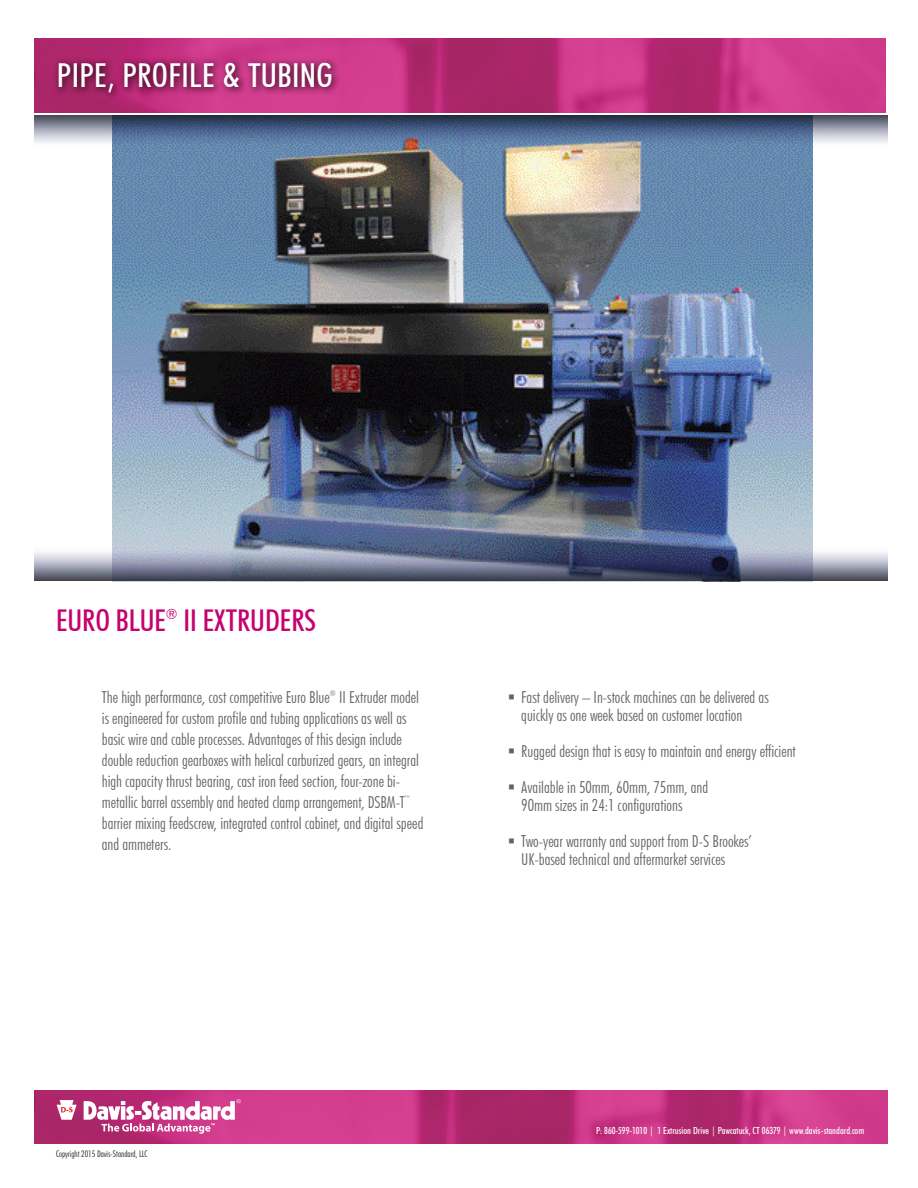
<style>
.page{position:relative;width:918px;height:1188px;background:#fff}
.page>*{position:absolute;margin:0;border:0;box-sizing:border-box;transform-origin:0 0}
.t1{font:500 condensed 33px "Futura BT";letter-spacing:.01em;color:#fff}
.category_intro{font:500 condensed 30px "Futura BT";color:#c60170}
.t2{font:300 condensed 16.5px/21px "Futura BT";color:#636366}
.t3{font:500 condensed 9.75px "Futura BT";color:#fff}
.t4{font:300 condensed 9px "Futura BT";color:#231f20}
</style>
<div class="page">
<img style="left:113px;top:174px;width:699px;height:370px">
<img style="left:35px;top:39px;width:851px;height:74px">
<div style="left:52px;top:56px;width:289px;height:46px;background:#000;opacity:.5"></div>
<img style="left:34px;top:116px;width:854px;height:58px">
<img style="left:34px;top:544px;width:854px;height:38px">
<img style="left:34px;top:1090px;width:854px;height:54px">
<svg style="left:57px;top:1100px;width:20px;height:20px"></svg>
<svg style="left:84px;top:1099px;width:157px;height:35px"></svg>
<p class="t1" style="left:57px;top:55px;width:277px">PIPE, PROFILE &amp; TUBING</p>
<p class="category_intro" style="left:56px;top:602px;width:261px">EURO BLUE<sup>®</sup> II EXTRUDERS</p>
<p class="t2" style="left:102px;top:686px;width:323px">The high performance, cost competitive Euro Blue<sup>®</sup> II Extruder model is engineered for custom profile and tubing applications as well as basic wire and cable processes. Advantages of this design include double reduction gearboxes with helical carburized gears, an integral high capacity thrust bearing, cast iron feed section, four-zone bi&shy;metallic barrel assembly and heated clamp arrangement, DSBM-T<sup>™ </sup>barrier mixing feedscrew, integrated control cabinet, and digital speed and ammeters.</p>
<p class="t2" style="left:521px;top:688px;width:249px;line-height:18px">Fast delivery – In-stock machines can be delivered as quickly as one week based on customer location</p>
<p class="t2" style="left:521px;top:740px;width:276px">Rugged design that is easy to maintain and energy efficient</p>
<p class="t2" style="left:521px;top:778px;width:188px;line-height:18px">Available in 50mm, 60mm, 75mm, and<br>90mm sizes in 24:1 configurations</p>
<p class="t2" style="left:521px;top:832px;width:232px;line-height:18px">Two-year warranty and support from D-S Brookes’<br>UK-based technical and aftermarket services</p>
<p class="t4" style="left:56px;top:1149px;width:93px">Copyright 2015 Davis-Standard, LLC</p>
<p class="t3" style="left:596px;top:1124px;width:270px">P: 860-599-1010 | 1 Extrusion Drive | Pawcatuck, CT 06379 | www.davis-standard.com</p>
</div>
